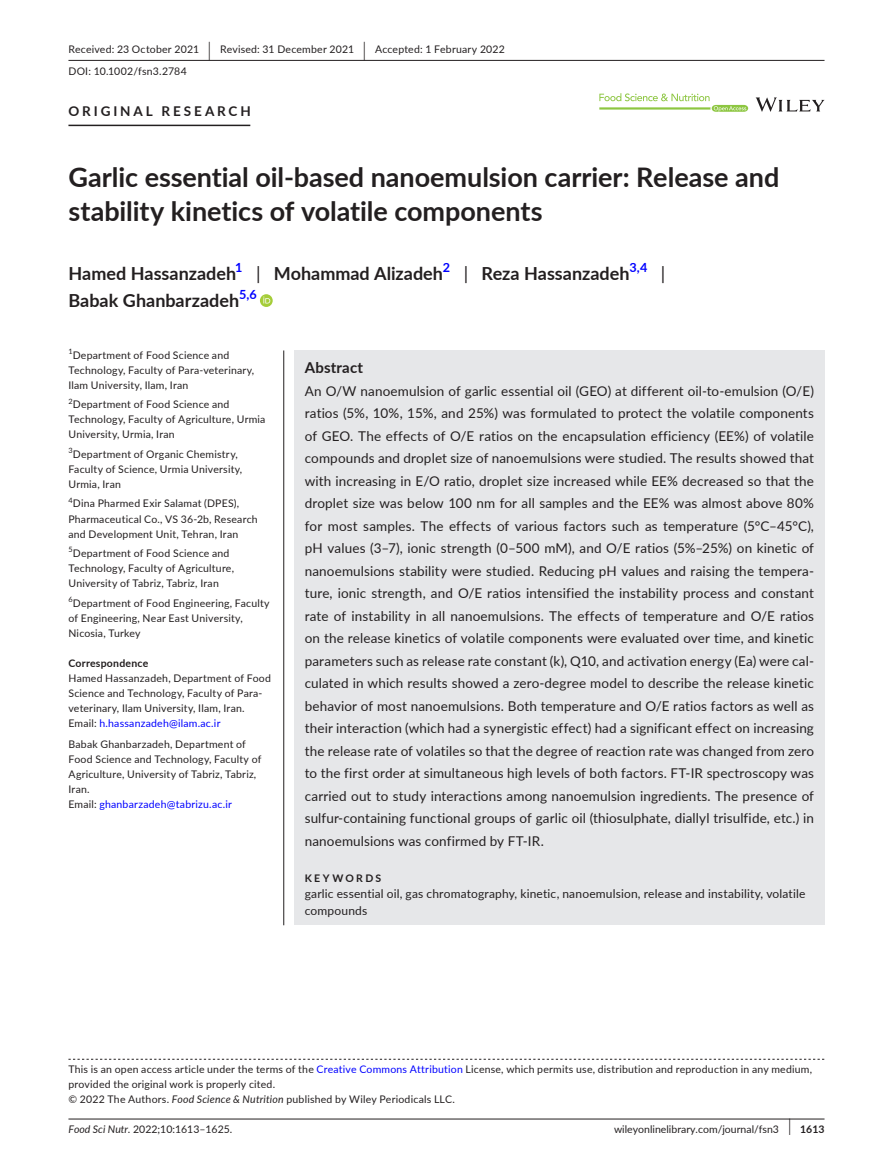
<style>
.page{position:relative;width:893px;height:1174px;background:#fff}
.page>*{position:absolute;margin:0;border:0;box-sizing:border-box;transform-origin:0 0}
.t1{font:700 27px/34.5px "Lato";color:#231f20}
.t2{font:700 18px "Lato";color:#231f20}
.t3{font:18px "Lato";color:#231f20}
.t4{font:700 15px "Lato";letter-spacing:.015em;color:#231f20}
.t5{font:13.5px/22.5px "Lato";letter-spacing:.01em;color:#231f20;text-align:justify}
.t6{font:700 13.5px "Lato";letter-spacing:.215em;color:#231f20}
.t7{font:700 12.6px "Lato";color:#00f}
.t8{font:12px/16.5px "Lato";letter-spacing:.015em;color:#231f20}
.t9{font:10.5px/15px "Lato";letter-spacing:.02em;color:#231f20}
.t10{font:10.5px "Lato";color:#231f20}
.t11{font:700 10.5px "Lato";letter-spacing:.02em;color:#231f20}
.t12{font:700 10.5px "Lato";letter-spacing:.22em;color:#231f20}
.t13{font:7.35px "Lato";color:#231f20}
.s1{font-size:19.65px}
.s2{font-weight:400}
.s3{color:#00f}
.s4{font-style:italic}
.s5{font-size:17.4px}
.s6{font-weight:700}
</style>
<div class="page">
<hr style="left:68px;top:1118px;width:756px;height:1px;background:#231f20">
<svg style="left:756px;top:97px;width:68px;height:15px"></svg>
<svg style="left:599px;top:93px;width:149px;height:19px"></svg>
<hr style="left:68px;top:60px;width:756px;height:1px;background:#231f20">
<hr style="left:68px;top:125px;width:182px;height:1px;background:#231f20">
<svg style="left:260px;top:294px;width:13px;height:13px"></svg>
<svg style="left:263px;top:296px;width:7px;height:7px"></svg>
<svg style="left:68px;top:1058px;width:756px;height:1px"></svg>
<div style="left:294px;top:350px;width:530px;height:575px;background:#e6e7e9"></div>
<hr style="left:283px;top:350px;width:1px;height:575px;background:#231f20">
<p class="t9" style="left:68px;top:38px;width:438px;line-height:21.8px">Received: 23 October 2021 <span class="s1">|</span> Revised: 31 December 2021 <span class="s1">|</span> Accepted: 1 February 2022<br>DOI: 10.1002/fsn3.2784</p>
<p class="t6" style="left:68px;top:101px;width:184px">ORIGINAL RESEARCH</p>
<h1 class="t1" style="left:68px;top:159px;width:712px">Garlic essential oil-based nanoemulsion carrier: Release and stability kinetics of volatile components</h1>
<h2 class="t2" style="left:68px;top:260px;width:169px">Hamed Hassanzadeh</h2>
<p class="t7" style="left:235px;top:258px;width:9px">1</p>
<h2 class="t2" style="left:256px;top:260px;width:189px"><span class="s2">|</span> Mohammad Alizadeh</h2>
<p class="t7" style="left:443px;top:258px;width:9px">2</p>
<h2 class="t2" style="left:464px;top:260px;width:167px"><span class="s2">|</span> Reza Hassanzadeh</h2>
<p class="t7" style="left:629px;top:258px;width:19px">3,4</p>
<h2 class="t3" style="left:661px;top:260px;width:6px">|</h2>
<h2 class="t2" style="left:68px;top:287px;width:172px">Babak Ghanbarzadeh</h2>
<p class="t7" style="left:239px;top:285px;width:19px">5,6</p>
<p class="t13" style="left:68px;top:346px;width:6px">1</p>
<p class="t9" style="left:68px;top:347px;width:187px;text-indent:4px">Department of Food Science and<br>Technology, Faculty of Para-veterinary,<br>Ilam University, Ilam, Iran</p>
<p class="t13" style="left:68px;top:396px;width:6px">2</p>
<p class="t9" style="left:68px;top:397px;width:199px;text-indent:4px">Department of Food Science and<br>Technology, Faculty of Agriculture, Urmia<br>University, Urmia, Iran</p>
<p class="t9" style="left:68px;top:446px;width:175px"><sup>3</sup>Department of Organic Chemistry,<br>Faculty of Science, Urmia University,<br>Urmia, Iran</p>
<p class="t9" style="left:68px;top:496px;width:191px"><sup>4</sup>Dina Pharmed Exir Salamat (DPES),<br>Pharmaceutical Co., VS 36-2b, Research and Development Unit, Tehran, Iran</p>
<p class="t9" style="left:68px;top:545px;width:167px"><sup>5</sup>Department of Food Science and<br>Technology, Faculty of Agriculture,<br>University of Tabriz, Tabriz, Iran</p>
<p class="t9" style="left:68px;top:595px;width:203px"><sup>6</sup>Department of Food Engineering, Faculty of Engineering, Near East University,<br>Nicosia, Turkey</p>
<p class="t11" style="left:68px;top:655px;width:81px">Correspondence</p>
<p class="t9" style="left:68px;top:670px;width:204px">Hamed Hassanzadeh, Department of Food Science and Technology, Faculty of Para&shy;veterinary, Ilam University, Ilam, Iran.<br>Email: <span class="s3">h.hassanzadeh@ilam.ac.ir</span></p>
<p class="t9" style="left:68px;top:736px;width:194px">Babak Ghanbarzadeh, Department of<br>Food Science and Technology, Faculty of<br>Agriculture, University of Tabriz, Tabriz,<br>Iran.<br>Email: <span class="s3">ghanbarzadeh@tabrizu.ac.ir</span></p>
<p class="t4" style="left:305px;top:356px;width:60px">Abstract</p>
<p class="t5" style="left:305px;top:379px;width:511px">An O/W nanoemulsion of garlic essential oil (GEO) at different oil-to-emulsion (O/E) ratios (5%, 10%, 15%, and 25%) was formulated to protect the volatile components of GEO. The effects of O/E ratios on the encapsulation efficiency (EE%) of volatile compounds and droplet size of nanoemulsions were studied. The results showed that with increasing in E/O ratio, droplet size increased while EE% decreased so that the droplet size was below 100 nm for all samples and the EE% was almost above 80% for most samples. The effects of various factors such as temperature (5°C–45°C), pH values (3–7), ionic strength (0–500 mM), and O/E ratios (5%–25%) on kinetic of nanoemulsions stability were studied. Reducing pH values and raising the tempera&shy;ture, ionic strength, and O/E ratios intensified the instability process and constant rate of instability in all nanoemulsions. The effects of temperature and O/E ratios on the release kinetics of volatile components were evaluated over time, and kinetic parameters such as release rate constant (k), Q10, and activation energy (Ea) were cal&shy;culated in which results showed a zero-degree model to describe the release kinetic behavior of most nanoemulsions. Both temperature and O/E ratios factors as well as their interaction (which had a synergistic effect) had a significant effect on increasing the release rate of volatiles so that the degree of reaction rate was changed from zero to the first order at simultaneous high levels of both factors. FT-IR spectroscopy was carried out to study interactions among nanoemulsion ingredients. The presence of sulfur-containing functional groups of garlic oil (thiosulphate, diallyl trisulfide, etc.) in nanoemulsions was confirmed by FT-IR.</p>
<p class="t12" style="left:305px;top:870px;width:78px">KEYWORDS</p>
<p class="t8" style="left:305px;top:885px;width:502px">garlic essential oil, gas chromatography, kinetic, nanoemulsion, release and instability, volatile compounds</p>
<p class="t9" style="left:68px;top:1061px;width:745px">This is an open access article under the terms of the <span class="s3">Creative Commons Attribution</span> License, which permits use, distribution and reproduction in any medium, provided the original work is properly cited.<br>© 2022 The Authors. <span class="s4">Food Science &amp; Nutrition</span> published by Wiley Periodicals LLC.</p>
<p class="t10" style="left:68px;top:1121px;width:165px"><span class="s4">Food Sci Nutr.</span> 2022;10:1613–1625.</p>
<p class="t10" style="left:614px;top:1121px;width:212px">wileyonlinelibrary.com/journal/fsn3 <span class="s5">|</span> <span class="s6">1613</span></p>
</div>
